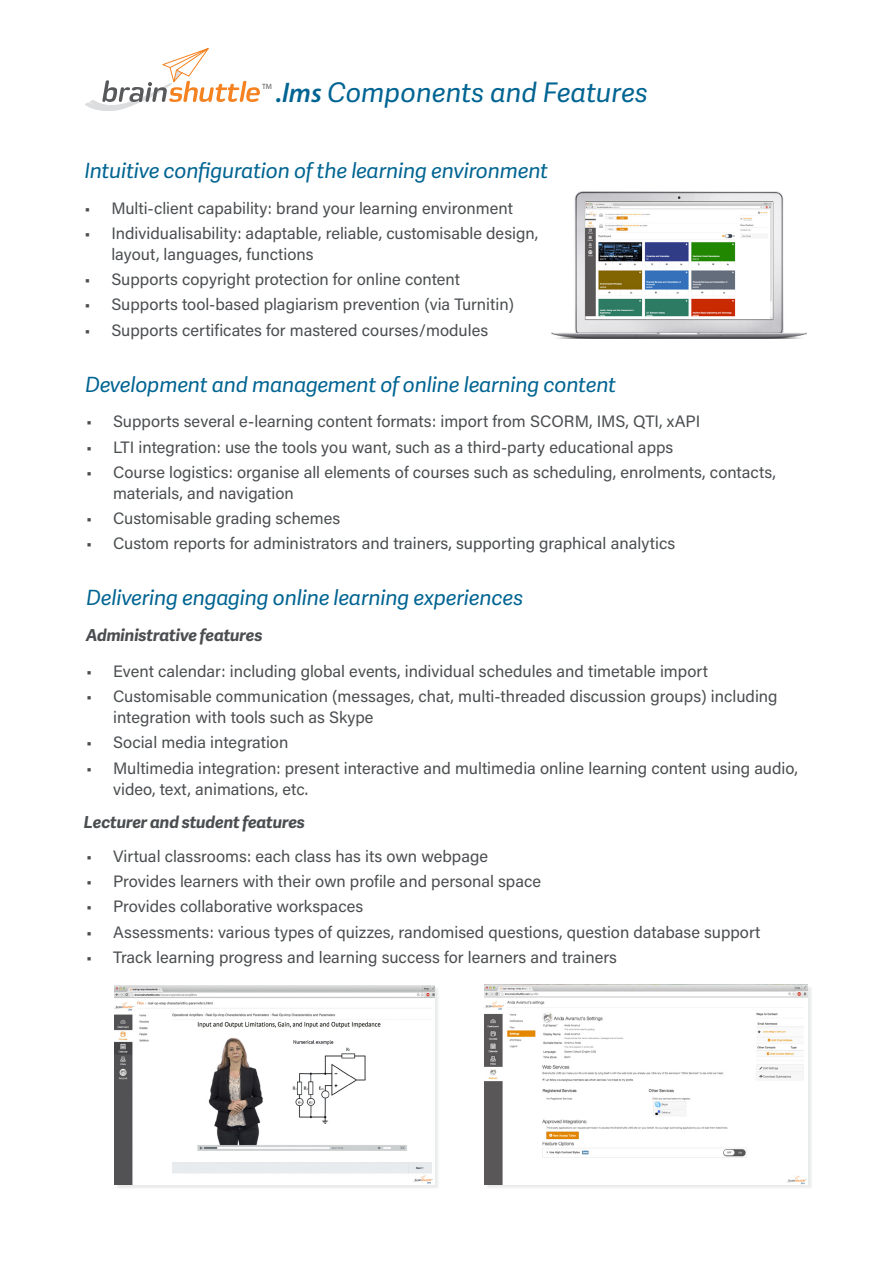
<style>
.page{position:relative;width:893px;height:1263px;background:#fff}
.page>*{position:absolute;margin:0;border:0;box-sizing:border-box;transform-origin:0 0}
.t1{font:italic 27px "Adelle Sans";color:#006492}
.t2{font:italic 21px "Adelle Sans";letter-spacing:-.01em;color:#006492}
.t3{font:16.5px/21px "Acumin Pro";color:#4b4e50}
.t4{font:italic 700 16.5px "Adelle Sans";letter-spacing:-.015em;color:#4b4e50}
.t5{font:7.65px "Myriad Pro";color:#58595b}
.s1{font-family:"Myriad Pro";font-weight:600}
</style>
<div class="page">
<img style="left:551px;top:192px;width:256px;height:147px">
<svg style="left:85px;top:48px;width:175px;height:63px"></svg>
<div style="left:485px;top:986px;width:328px;height:203px;background:#dcddde;opacity:.59"></div>
<img style="left:484px;top:985px;width:324px;height:199px">
<div style="left:115px;top:987px;width:324px;height:202px;background:#dcddde;opacity:.59"></div>
<img style="left:115px;top:986px;width:319px;height:198px">
<h1 class="t1" style="left:276px;top:73px;width:374px"><span class="s1">.lms</span> Components and Features</h1>
<p class="t5" style="left:262px;top:82px;width:11px">TM</p>
<p class="t2" style="left:84px;top:156px;width:465px">Intuitive configuration of the learning environment</p>
<p class="t3" style="left:84px;top:197px;width:430px">• Multi-client capability: brand your learning environment</p>
<p class="t3" style="left:111px;top:222px;width:428px;text-indent:-27px">• Individualisability: adaptable, reliable, customisable design, layout, languages, functions</p>
<p class="t3" style="left:84px;top:268px;width:377px">• Supports copyright protection for online content</p>
<p class="t3" style="left:84px;top:293px;width:431px">• Supports tool-based plagiarism prevention (via Turnitin)</p>
<p class="t3" style="left:84px;top:319px;width:405px">• Supports certificates for mastered courses/modules</p>
<p class="t2" style="left:85px;top:369px;width:533px">Development and management of online learning content</p>
<p class="t3" style="left:86px;top:410px;width:616px">• Supports several e-learning content formats: import from SCORM, IMS, QTI, xAPI</p>
<p class="t3" style="left:86px;top:436px;width:589px">• LTI integration: use the tools you want, such as a third-party educational apps</p>
<p class="t3" style="left:113px;top:461px;width:664px;text-indent:-27px">• Course logistics: organise all elements of courses such as scheduling, enrolments, contacts, materials, and navigation</p>
<p class="t3" style="left:86px;top:507px;width:256px">• Customisable grading schemes</p>
<p class="t3" style="left:86px;top:532px;width:591px">• Custom reports for administrators and trainers, supporting graphical analytics</p>
<p class="t2" style="left:86px;top:583px;width:439px">Delivering engaging online learning experiences</p>
<p class="t4" style="left:86px;top:624px;width:178px">Administrative features</p>
<p class="t3" style="left:86px;top:660px;width:623px">• Event calendar: including global events, individual schedules and timetable import</p>
<p class="t3" style="left:113px;top:685px;width:666px;text-indent:-27px">• Customisable communication (messages, chat, multi-threaded discussion groups) including integration with tools such as Skype</p>
<p class="t3" style="left:86px;top:731px;width:204px">• Social media integration</p>
<p class="t3" style="left:113px;top:757px;width:686px;text-indent:-27px">• Multimedia integration: present interactive and multimedia online learning content using audio, video, text, animations, etc.</p>
<p class="t4" style="left:84px;top:811px;width:223px">Lecturer and student features</p>
<p class="t3" style="left:86px;top:845px;width:403px">• Virtual classrooms: each class has its own webpage</p>
<p class="t3" style="left:86px;top:870px;width:457px">• Provides learners with their own profile and personal space</p>
<p class="t3" style="left:86px;top:895px;width:279px">• Provides collaborative workspaces</p>
<p class="t3" style="left:86px;top:921px;width:676px">• Assessments: various types of quizzes, randomised questions, question database support</p>
<p class="t3" style="left:86px;top:946px;width:532px">• Track learning progress and learning success for learners and trainers</p>
</div>
